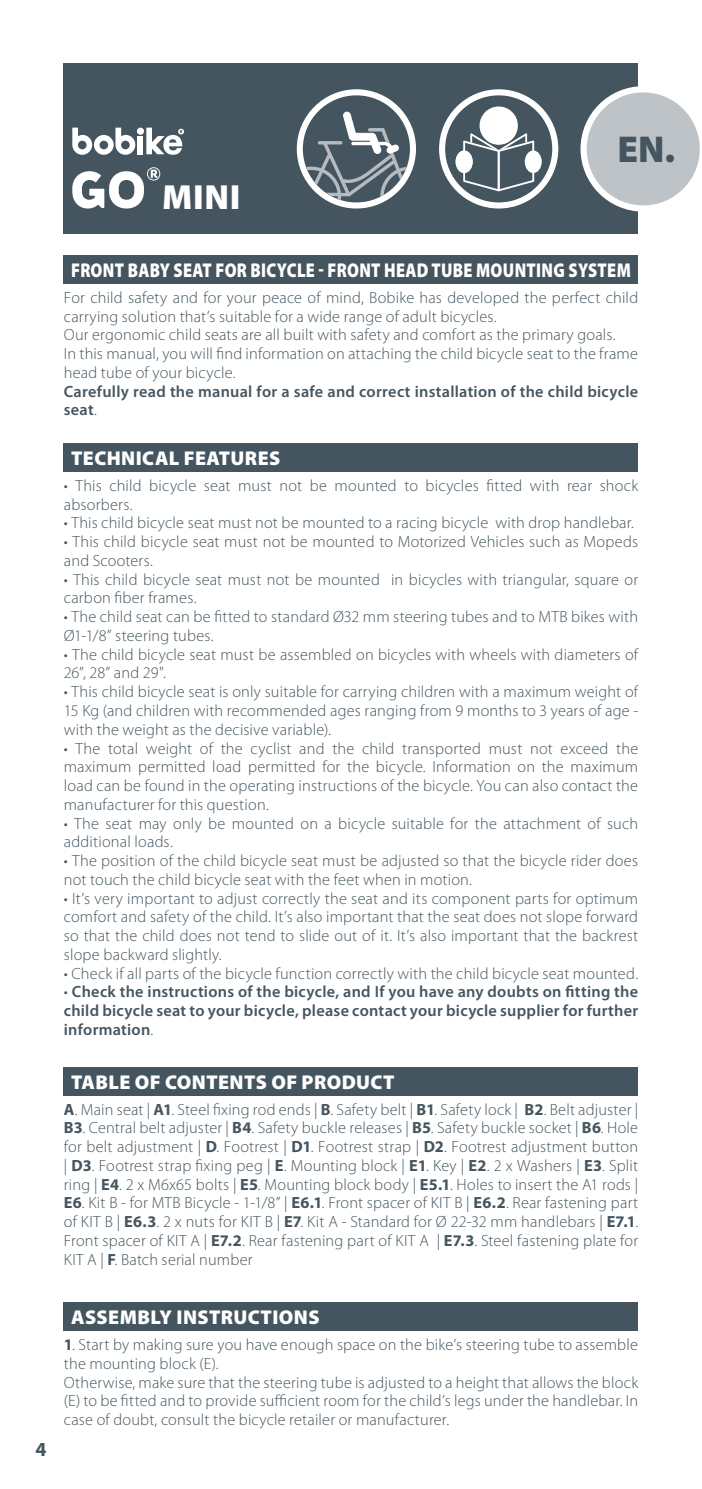
<style>
.page{position:relative;width:702px;height:1489px;background:#fff}
.page>*{position:absolute;margin:0;border:0;box-sizing:border-box;transform-origin:0 0}
.t1{font:900 37.5px "Myriad Pro";color:#455560}
.t2{font:900 35px "Myriad Pro";color:#fff}
.t3{font:900 20px "Myriad Pro";letter-spacing:.02em;color:#fff}
.t4{font:900 20px "Myriad Pro";letter-spacing:.02em;color:#fff;scale:.82 1}
.t5{font:700 20px "Myriad Pro";color:#455560}
.t6{font:300 16.25px/18.8px "Myriad Pro";letter-spacing:.01em;color:#455560}
.t7{font:600 16.25px/18.8px "Myriad Pro";letter-spacing:.015em;color:#455560}
.s1{font-weight:300}
.s2{font-weight:700}
</style>
<div class="page">
<div style="left:64px;top:64px;width:574px;height:170px;background:#455560"></div>
<svg style="left:580px;top:86px;width:120px;height:126px"></svg>
<div style="left:64px;top:255px;width:574px;height:28px;background:#455560"></div>
<div style="left:64px;top:1066px;width:574px;height:29px;background:#455560"></div>
<div style="left:64px;top:443px;width:574px;height:28px;background:#455560"></div>
<svg style="left:439px;top:89px;width:119px;height:119px"></svg>
<div style="left:455px;top:150px;width:17px;height:23px;background:#fff;border-radius:50%"></div>
<svg style="left:297px;top:89px;width:119px;height:119px"></svg>
<div style="left:64px;top:1302px;width:574px;height:28px;background:#455560"></div>
<svg style="left:72px;top:128px;width:63px;height:27px"></svg>
<div style="left:137px;top:128px;width:7px;height:7px;background:#fff;border-radius:50%"></div>
<div style="left:138px;top:136px;width:5px;height:18px;background:#fff"></div>
<svg style="left:146px;top:128px;width:38px;height:27px"></svg>
<svg style="left:72px;top:167px;width:88px;height:41px"></svg>
<h2 class="t2" style="left:162px;top:177px;width:80px">MINI</h2>
<h1 class="t1" style="left:617px;top:128px;width:59px">EN.</h1>
<p class="t5" style="left:35px;top:1437px;width:13px">4</p>
<p class="t4" style="left:71px;top:259px;width:684px">FRONT BABY SEAT FOR BICYCLE - FRONT HEAD TUBE MOUNTING SYSTEM</p>
<p class="t6" style="left:64px;top:288px;width:576px">For child safety and for your peace of mind, Bobike has developed the perfect child carrying solution that’s suitable for a wide range of adult bicycles.<br>Our ergonomic child seats are all built with safety and comfort as the primary goals.<br>In this manual, you will find information on attaching the child bicycle seat to the frame head tube of your bicycle.</p>
<p class="t7" style="left:64px;top:382px;width:576px">Carefully read the manual for a safe and correct installation of the child bicycle seat<span class="s1">.</span></p>
<p class="t3" style="left:71px;top:446px;width:211px">TECHNICAL FEATURES</p>
<p class="t6" style="left:64px;top:476px;width:576px">• This child bicycle seat must not be mounted to bicycles fitted with rear shock absorbers.</p>
<p class="t6" style="left:64px;top:514px;width:571px">• This child bicycle seat must not be mounted to a racing bicycle with drop handlebar.</p>
<p class="t6" style="left:64px;top:532px;width:575px">• This child bicycle seat must not be mounted to Motorized Vehicles such as Mopeds and Scooters.</p>
<p class="t6" style="left:64px;top:570px;width:576px">• This child bicycle seat must not be mounted in bicycles with triangular, square or carbon fiber frames.</p>
<p class="t6" style="left:64px;top:607px;width:576px">• The child seat can be fitted to standard Ø32 mm steering tubes and to MTB bikes with<br>Ø1-1/8” steering tubes.</p>
<p class="t6" style="left:64px;top:645px;width:576px">• The child bicycle seat must be assembled on bicycles with wheels with diameters of<br>26”, 28” and 29".</p>
<p class="t6" style="left:64px;top:682px;width:576px;text-align:justify">• This child bicycle seat is only suitable for carrying children with a maximum weight of 15 Kg (and children with recommended ages ranging from 9 months to 3 years of age - with the weight as the decisive variable).</p>
<p class="t6" style="left:64px;top:739px;width:576px;text-align:justify">• The total weight of the cyclist and the child transported must not exceed the maximum permitted load permitted for the bicycle. Information on the maximum load can be found in the operating instructions of the bicycle. You can also contact the manufacturer for this question.</p>
<p class="t6" style="left:64px;top:814px;width:576px">• The seat may only be mounted on a bicycle suitable for the attachment of such additional loads.</p>
<p class="t6" style="left:64px;top:851px;width:575px">• The position of the child bicycle seat must be adjusted so that the bicycle rider does not touch the child bicycle seat with the feet when in motion.</p>
<p class="t6" style="left:64px;top:889px;width:576px;text-align:justify">• It’s very important to adjust correctly the seat and its component parts for optimum comfort and safety of the child. It’s also important that the seat does not slope forward so that the child does not tend to slide out of it. It’s also important that the backrest slope backward slightly.</p>
<p class="t6" style="left:64px;top:964px;width:576px">• Check if all parts of the bicycle function correctly with the child bicycle seat mounted.</p>
<p class="t7" style="left:64px;top:982px;width:576px;text-align:justify"><span class="s1">•</span> Check the instructions of the bicycle, and If you have any doubts on fitting the child bicycle seat to your bicycle, please contact your bicycle supplier for further information<span class="s1">.</span></p>
<p class="t3" style="left:71px;top:1070px;width:325px">TABLE OF CONTENTS OF PRODUCT</p>
<p class="t6" style="left:64px;top:1099px;width:576px;text-align:justify"><span class="s2">A</span>. Main seat | <span class="s2">A1</span>. Steel fixing rod ends | <span class="s2">B</span>. Safety belt | <span class="s2">B1</span>. Safety lock | <span class="s2">B2</span>. Belt adjuster | <span class="s2">B3</span>. Central belt adjuster | <span class="s2">B4</span>. Safety buckle releases | <span class="s2">B5</span>. Safety buckle socket | <span class="s2">B6</span>. Hole for belt adjustment | <span class="s2">D</span>. Footrest | <span class="s2">D1</span>. Footrest strap | <span class="s2">D2</span>. Footrest adjustment button | <span class="s2">D3</span>. Footrest strap fixing peg | <span class="s2">E</span>. Mounting block | <span class="s2">E1</span>. Key | <span class="s2">E2</span>. 2 x Washers | <span class="s2">E3</span>. Split ring | <span class="s2">E4</span>. 2 x M6x65 bolts | <span class="s2">E5</span>. Mounting block body | <span class="s2">E5.1</span>. Holes to insert the A1 rods | <span class="s2">E6</span>. Kit B - for MTB Bicycle - 1-1/8” | <span class="s2">E6.1</span>. Front spacer of KIT B | <span class="s2">E6.2</span>. Rear fastening part of KIT B | <span class="s2">E6.3</span>. 2 x nuts for KIT B | <span class="s2">E7</span>. Kit A - Standard for Ø 22-32 mm handlebars | <span class="s2">E7.1</span>.<br>Front spacer of KIT A | <span class="s2">E7.2</span>. Rear fastening part of KIT A | <span class="s2">E7.3</span>. Steel fastening plate for KIT A | <span class="s2">F</span>. Batch serial number</p>
<p class="t3" style="left:71px;top:1305px;width:250px">ASSEMBLY INSTRUCTIONS</p>
<p class="t6" style="left:64px;top:1335px;width:576px"><span class="s2">1</span>. Start by making sure you have enough space on the bike’s steering tube to assemble the mounting block (E).<br>Otherwise, make sure that the steering tube is adjusted to a height that allows the block (E) to be fitted and to provide sufficient room for the child’s legs under the handlebar. In case of doubt, consult the bicycle retailer or manufacturer.</p>
</div>
